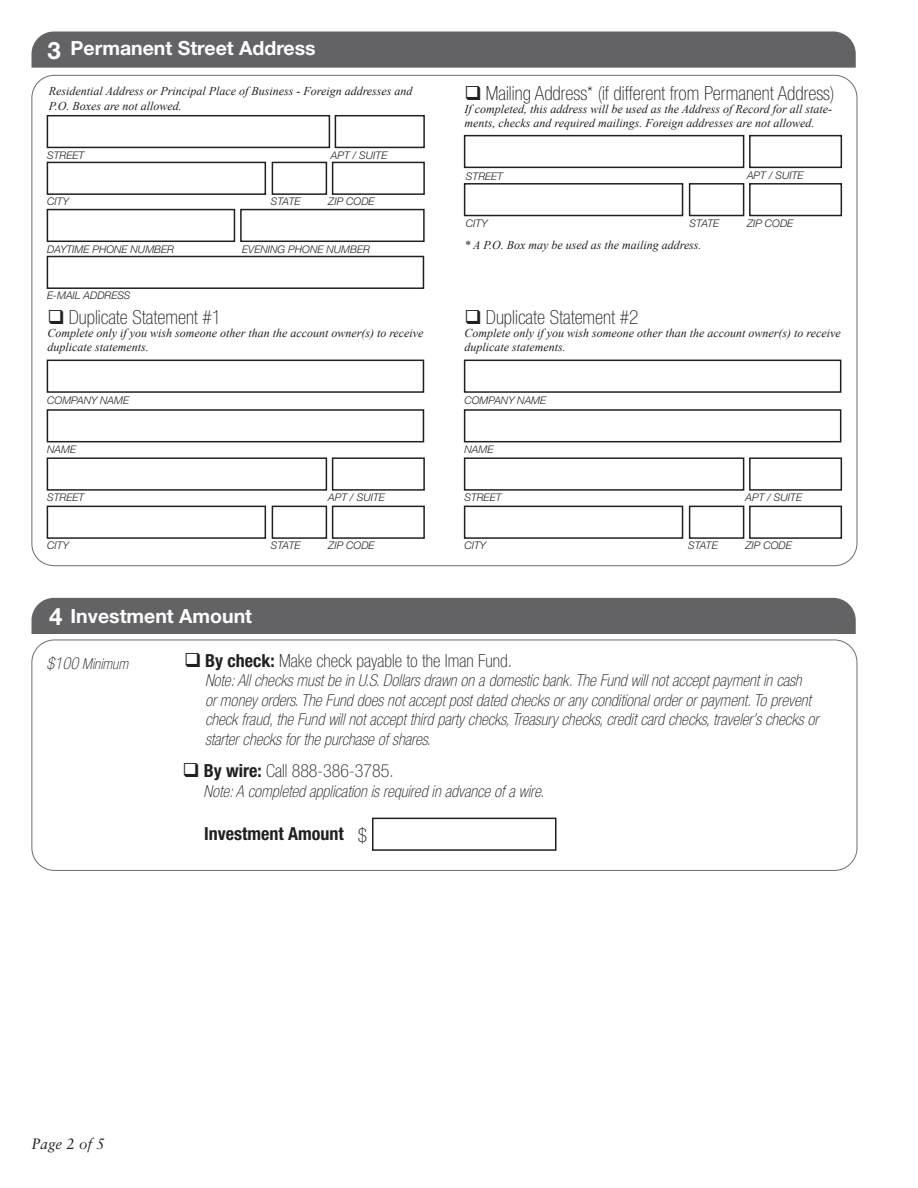
<style>
.page{position:relative;width:918px;height:1188px;background:#fff}
.page>*{position:absolute;margin:0;border:0;box-sizing:border-box;transform-origin:0 0}
.t1{font:700 24px "Helvetica Neue";color:#fff}
.t2{font:100 condensed 19.5px "Helvetica Neue";color:#231f20}
.t3{font:700 19.5px "Helvetica Neue";color:#fff}
.t4{font:100 condensed 18px "Helvetica Neue";color:#231f20}
.t5{font:700 condensed 18px "Helvetica Neue";color:#231f20}
.t6{font:italic 100 condensed 16.5px/19.5px "Helvetica Neue";color:#231f20}
.t7{font:italic 100 condensed 15px "Helvetica Neue";color:#231f20}
.t8{font:italic 15px "Sabon";color:#231f20}
.t9{font:italic 12px/13.5px "Times New Roman";color:#231f20}
.t10{font:italic 300 10.5px "Helvetica Neue";color:#231f20}
.s1{font-size:16.5px}
.s2{font-weight:700}
</style>
<div class="page">
<div style="left:32px;top:598px;width:824px;height:36px;background:#636366"></div>
<div style="left:32px;top:640px;width:825px;height:231px;border:1px solid #6c6d70;border-radius:23px"></div>
<div style="left:32px;top:31px;width:824px;height:37px;background:#636366"></div>
<div style="left:47px;top:115px;width:283px;height:33px;border:2px solid #231f20"></div>
<div style="left:47px;top:409px;width:377px;height:33px;border:2px solid #231f20"></div>
<div style="left:47px;top:360px;width:377px;height:33px;border:2px solid #231f20"></div>
<div style="left:464px;top:409px;width:377px;height:33px;border:2px solid #231f20"></div>
<div style="left:464px;top:360px;width:377px;height:33px;border:2px solid #231f20"></div>
<div style="left:47px;top:162px;width:219px;height:33px;border:2px solid #231f20"></div>
<div style="left:47px;top:506px;width:219px;height:33px;border:2px solid #231f20"></div>
<div style="left:464px;top:506px;width:219px;height:33px;border:2px solid #231f20"></div>
<div style="left:464px;top:183px;width:219px;height:33px;border:2px solid #231f20"></div>
<div style="left:47px;top:457px;width:280px;height:34px;border:2px solid #231f20"></div>
<div style="left:464px;top:457px;width:280px;height:34px;border:2px solid #231f20"></div>
<div style="left:464px;top:135px;width:280px;height:33px;border:2px solid #231f20"></div>
<div style="left:47px;top:209px;width:188px;height:33px;border:2px solid #231f20"></div>
<div style="left:47px;top:256px;width:377px;height:33px;border:2px solid #231f20"></div>
<div style="left:240px;top:209px;width:185px;height:33px;border:2px solid #231f20"></div>
<div style="left:272px;top:162px;width:55px;height:33px;border:2px solid #231f20"></div>
<div style="left:272px;top:506px;width:55px;height:33px;border:2px solid #231f20"></div>
<div style="left:689px;top:506px;width:55px;height:33px;border:2px solid #231f20"></div>
<div style="left:689px;top:183px;width:55px;height:33px;border:2px solid #231f20"></div>
<div style="left:332px;top:162px;width:93px;height:33px;border:2px solid #231f20"></div>
<div style="left:332px;top:506px;width:93px;height:33px;border:2px solid #231f20"></div>
<div style="left:749px;top:506px;width:93px;height:33px;border:2px solid #231f20"></div>
<div style="left:749px;top:183px;width:93px;height:33px;border:2px solid #231f20"></div>
<div style="left:332px;top:457px;width:93px;height:34px;border:2px solid #231f20"></div>
<div style="left:749px;top:457px;width:93px;height:34px;border:2px solid #231f20"></div>
<div style="left:749px;top:135px;width:93px;height:33px;border:2px solid #231f20"></div>
<div style="left:335px;top:115px;width:90px;height:33px;border:2px solid #231f20"></div>
<div style="left:372px;top:818px;width:184px;height:33px;border:2px solid #231f20"></div>
<p class="t1" style="left:48px;top:35px;width:15px">3</p>
<p class="t3" style="left:71px;top:36px;width:247px">Permanent Street Address</p>
<p class="t9" style="left:49px;top:84px;width:365px;line-height:14.4px">Residential Address or Principal Place of Business - Foreign addresses and<br>P.O. Boxes are not allowed.</p>
<p class="t10" style="left:47px;top:149px;width:39px">STREET</p>
<p class="t10" style="left:47px;top:195px;width:23px">CITY</p>
<p class="t10" style="left:271px;top:195px;width:31px">STATE</p>
<p class="t10" style="left:331px;top:149px;width:58px">APT / SUITE</p>
<p class="t10" style="left:328px;top:195px;width:48px">ZIP CODE</p>
<p class="t10" style="left:47px;top:243px;width:128px">DAYTIME PHONE NUMBER</p>
<p class="t10" style="left:47px;top:289px;width:85px">E-MAIL ADDRESS</p>
<p class="t10" style="left:242px;top:243px;width:129px">EVENING PHONE NUMBER</p>
<p class="t2" style="left:47px;top:306px;width:175px">❑ Duplicate Statement #1</p>
<p class="t9" style="left:47px;top:326px;width:378px">Complete only if you wish someone other than the account owner(s) to receive duplicate statements.</p>
<p class="t10" style="left:47px;top:394px;width:83px">COMPANY NAME</p>
<p class="t10" style="left:47px;top:443px;width:30px">NAME</p>
<p class="t2" style="left:465px;top:82px;width:371px">❑ Mailing Address* (if different from Permanent Address)</p>
<p class="t9" style="left:465px;top:102px;width:369px">If completed, this address will be used as the Address of Record for all state&shy;ments, checks and required mailings. Foreign addresses are not allowed.</p>
<p class="t10" style="left:466px;top:170px;width:39px">STREET</p>
<p class="t10" style="left:747px;top:169px;width:58px">APT / SUITE</p>
<p class="t10" style="left:466px;top:217px;width:23px">CITY</p>
<p class="t10" style="left:690px;top:217px;width:31px">STATE</p>
<p class="t10" style="left:747px;top:217px;width:48px">ZIP CODE</p>
<p class="t9" style="left:464px;top:238px;width:239px">* A P.O. Box may be used as the mailing address.</p>
<p class="t2" style="left:465px;top:306px;width:175px">❑ Duplicate Statement #2</p>
<p class="t9" style="left:465px;top:326px;width:378px">Complete only if you wish someone other than the account owner(s) to receive duplicate statements.</p>
<p class="t10" style="left:464px;top:394px;width:83px">COMPANY NAME</p>
<p class="t10" style="left:464px;top:443px;width:30px">NAME</p>
<p class="t10" style="left:47px;top:491px;width:39px">STREET</p>
<p class="t10" style="left:464px;top:491px;width:39px">STREET</p>
<p class="t10" style="left:328px;top:491px;width:58px">APT / SUITE</p>
<p class="t10" style="left:746px;top:491px;width:58px">APT / SUITE</p>
<p class="t10" style="left:47px;top:539px;width:23px">CITY</p>
<p class="t10" style="left:464px;top:539px;width:23px">CITY</p>
<p class="t10" style="left:271px;top:539px;width:31px">STATE</p>
<p class="t10" style="left:688px;top:539px;width:31px">STATE</p>
<p class="t10" style="left:328px;top:539px;width:48px">ZIP CODE</p>
<p class="t10" style="left:746px;top:539px;width:48px">ZIP CODE</p>
<p class="t1" style="left:49px;top:602px;width:15px">4</p>
<p class="t3" style="left:71px;top:604px;width:183px">Investment Amount</p>
<p class="t7" style="left:47px;top:656px;width:83px"><span class="s1">$100</span> Minimum</p>
<p class="t4" style="left:184px;top:650px;width:330px">❑ <span class="s2">By check:</span> Make check payable to the Iman Fund.</p>
<p class="t6" style="left:205px;top:671px;width:615px">Note: All checks must be in U.S. Dollars drawn on a domestic bank. The Fund will not accept payment in cash<br>or money orders. The Fund does not accept post dated checks or any conditional order or payment. To prevent check fraud, the Fund will not accept third party checks, Treasury checks, credit card checks, traveler’s checks or starter checks for the purchase of shares.</p>
<p class="t4" style="left:183px;top:761px;width:213px">❑ <span class="s2">By wire:</span> Call 888-386-3785.</p>
<p class="t6" style="left:204px;top:781px;width:342px">Note: A completed application is required in advance of a wire.</p>
<p class="t5" style="left:204px;top:823px;width:141px">Investment Amount</p>
<p class="t2" style="left:358px;top:824px;width:11px">$</p>
<p class="t8" style="left:32px;top:1135px;width:75px">Page 2 of 5</p>
</div>
